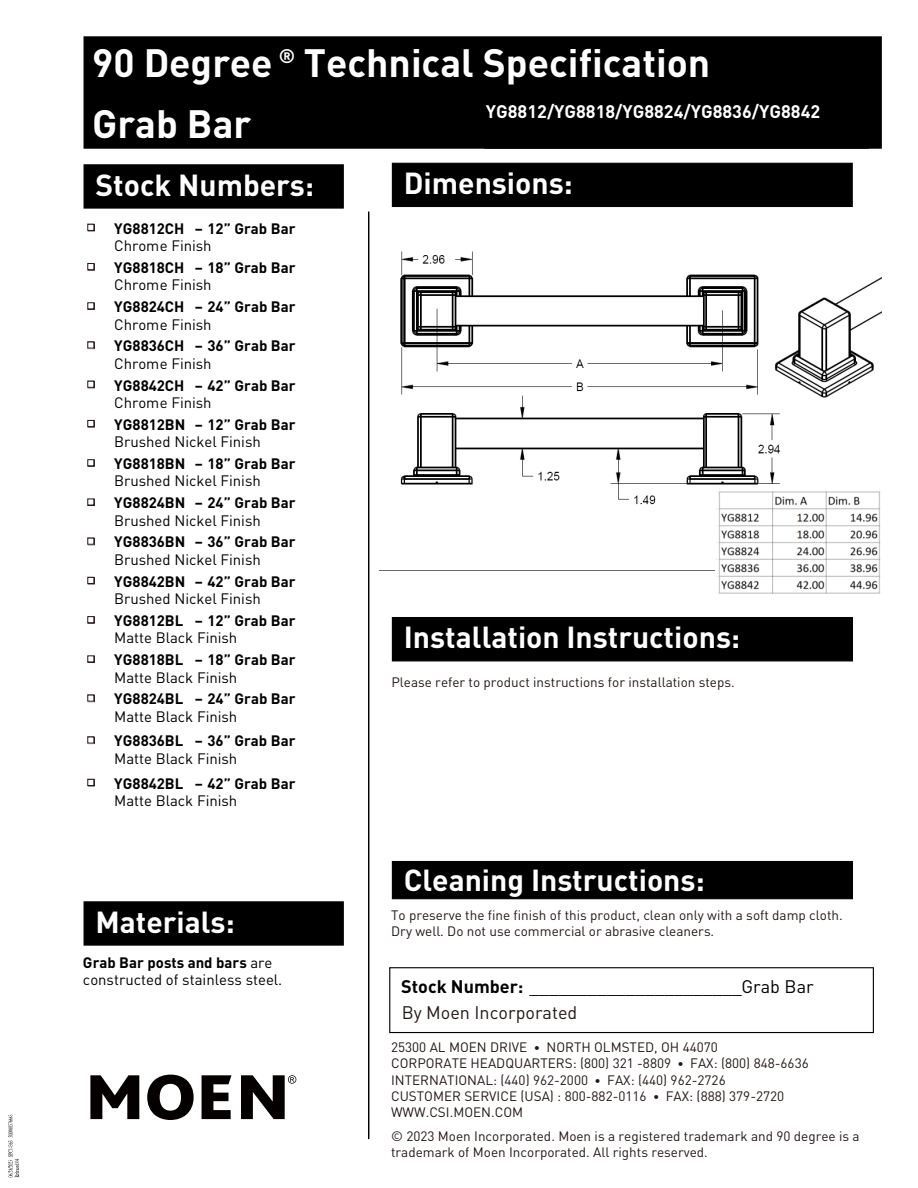
<style>
.page{position:relative;width:918px;height:1188px;background:#fff}
.page>*{position:absolute;margin:0;border:0;box-sizing:border-box;transform-origin:0 0}
.t1{font:700 39px "DIN Pro";color:#fff}
.t2{font:700 30px "DIN Pro";color:#fff}
.t3{font:18px "DIN Pro";color:#000}
.t4{font:700 18px "DIN Pro";color:#fff}
.t5{font:18px "DIN Pro";color:#231815}
.t6{font:15px/17.2px "DIN Pro";color:#000}
.t7{font:700 15px "DIN Pro";color:#000}
.t8{font:13.5px/16.2px "DIN Pro";color:#231815}
.t9{font:13.5px "DIN Pro";color:#231815}
.s1{font-weight:700}
.s2{font-size:12px}
</style>
<div class="page">
<div style="left:392px;top:861px;width:461px;height:38px;background:#000"></div>
<div style="left:389px;top:967px;width:485px;height:66px;background:#fff;border:1px solid #000"></div>
<div style="left:84px;top:901px;width:260px;height:45px;background:#000;border:1px solid #000"></div>
<div style="left:392px;top:617px;width:461px;height:44px;background:#000"></div>
<div style="left:84px;top:36px;width:798px;height:113px;background:#000;border:1px solid #000"></div>
<div style="left:368px;top:211px;width:1px;height:928px;border:1px solid #000"></div>
<div style="left:84px;top:164px;width:260px;height:45px;background:#000;border:1px solid #000"></div>
<div style="left:392px;top:163px;width:461px;height:44px;background:#000;border:1px solid #000"></div>
<div style="left:485px;top:100px;width:384px;height:49px;background:#000;border:1px solid #000"></div>
<img style="left:380px;top:251px;width:501px;height:320px">
<img style="left:716px;top:488px;width:165px;height:106px">
<svg style="left:90px;top:1075px;width:49px;height:44px"></svg>
<svg style="left:147px;top:1075px;width:47px;height:45px"></svg>
<svg style="left:202px;top:1075px;width:29px;height:44px"></svg>
<svg style="left:241px;top:1075px;width:55px;height:44px"></svg>
<svg style="left:87px;top:224px;width:8px;height:7px"></svg>
<div style="left:88px;top:224px;width:6px;height:7px;border:1px solid #231815"></div>
<svg style="left:87px;top:263px;width:8px;height:7px"></svg>
<div style="left:88px;top:263px;width:6px;height:7px;border:1px solid #231815"></div>
<svg style="left:87px;top:302px;width:8px;height:8px"></svg>
<svg style="left:87px;top:342px;width:8px;height:7px"></svg>
<svg style="left:87px;top:381px;width:8px;height:7px"></svg>
<div style="left:88px;top:381px;width:6px;height:7px;border:1px solid #231815"></div>
<svg style="left:87px;top:420px;width:8px;height:7px"></svg>
<div style="left:88px;top:420px;width:6px;height:7px;background:#fff"></div>
<div style="left:88px;top:420px;width:6px;height:7px;border:1px solid #231815"></div>
<svg style="left:87px;top:459px;width:8px;height:8px"></svg>
<div style="left:88px;top:459px;width:6px;height:7px;border:1px solid #231815"></div>
<svg style="left:87px;top:499px;width:8px;height:7px"></svg>
<svg style="left:87px;top:538px;width:8px;height:7px"></svg>
<svg style="left:87px;top:577px;width:8px;height:7px"></svg>
<div style="left:88px;top:577px;width:6px;height:7px;border:1px solid #231815"></div>
<svg style="left:87px;top:616px;width:8px;height:8px"></svg>
<div style="left:88px;top:616px;width:6px;height:7px;border:1px solid #231815"></div>
<svg style="left:87px;top:655px;width:8px;height:8px"></svg>
<svg style="left:87px;top:695px;width:8px;height:7px"></svg>
<svg style="left:87px;top:737px;width:8px;height:7px"></svg>
<svg style="left:87px;top:779px;width:8px;height:7px"></svg>
<div style="left:88px;top:779px;width:6px;height:7px;border:1px solid #231815"></div>
<svg style="left:8px;top:1115px;width:11px;height:62px"></svg>
<h1 class="t1" style="left:92px;top:30px;width:620px">90 Degree <sup>®</sup> Technical Specification</h1>
<h1 class="t1" style="left:92px;top:91px;width:161px">Grab Bar</h1>
<h3 class="t4" style="left:486px;top:97px;width:336px">YG8812/YG8818/YG8824/YG8836/YG8842</h3>
<h2 class="t2" style="left:95px;top:160px;width:220px">Stock Numbers:</h2>
<h2 class="t2" style="left:404px;top:158px;width:171px">Dimensions:</h2>
<p class="t7" style="left:114px;top:216px;width:183px">YG8812CH – 12” Grab Bar</p>
<p class="t6" style="left:114px;top:236px;width:99px">Chrome Finish</p>
<p class="t7" style="left:114px;top:255px;width:183px">YG8818CH – 18” Grab Bar</p>
<p class="t6" style="left:114px;top:275px;width:99px">Chrome Finish</p>
<p class="t7" style="left:114px;top:294px;width:183px">YG8824CH – 24” Grab Bar</p>
<p class="t6" style="left:114px;top:314px;width:99px">Chrome Finish</p>
<p class="t7" style="left:114px;top:333px;width:183px">YG8836CH – 36” Grab Bar</p>
<p class="t6" style="left:114px;top:353px;width:99px">Chrome Finish</p>
<p class="t7" style="left:114px;top:373px;width:183px">YG8842CH – 42” Grab Bar</p>
<p class="t6" style="left:114px;top:392px;width:99px">Chrome Finish</p>
<p class="t7" style="left:114px;top:412px;width:183px">YG8812BN – 12” Grab Bar</p>
<p class="t6" style="left:114px;top:432px;width:148px">Brushed Nickel Finish</p>
<p class="t7" style="left:114px;top:451px;width:183px">YG8818BN – 18” Grab Bar</p>
<p class="t6" style="left:114px;top:471px;width:148px">Brushed Nickel Finish</p>
<p class="t7" style="left:114px;top:490px;width:183px">YG8824BN – 24” Grab Bar</p>
<p class="t6" style="left:114px;top:510px;width:148px">Brushed Nickel Finish</p>
<p class="t7" style="left:114px;top:530px;width:183px">YG8836BN – 36” Grab Bar</p>
<p class="t6" style="left:114px;top:549px;width:148px">Brushed Nickel Finish</p>
<p class="t7" style="left:114px;top:569px;width:183px">YG8842BN – 42” Grab Bar</p>
<p class="t6" style="left:114px;top:589px;width:148px">Brushed Nickel Finish</p>
<p class="t7" style="left:114px;top:608px;width:183px">YG8812BL – 12” Grab Bar</p>
<p class="t6" style="left:114px;top:628px;width:125px">Matte Black Finish</p>
<p class="t7" style="left:114px;top:647px;width:183px">YG8818BL – 18” Grab Bar</p>
<p class="t6" style="left:114px;top:667px;width:125px">Matte Black Finish</p>
<p class="t7" style="left:114px;top:686px;width:183px">YG8824BL – 24” Grab Bar</p>
<p class="t6" style="left:114px;top:706px;width:125px">Matte Black Finish</p>
<p class="t7" style="left:114px;top:728px;width:183px">YG8836BL – 36” Grab Bar</p>
<p class="t6" style="left:114px;top:748px;width:125px">Matte Black Finish</p>
<p class="t7" style="left:114px;top:771px;width:183px">YG8842BL – 42” Grab Bar</p>
<p class="t6" style="left:114px;top:791px;width:125px">Matte Black Finish</p>
<h2 class="t2" style="left:95px;top:897px;width:141px">Materials:</h2>
<p class="t6" style="left:83px;top:952px;width:201px"><span class="s1">Grab Bar posts and bars</span> are constructed of stainless steel.</p>
<h2 class="t2" style="left:404px;top:612px;width:338px">Installation Instructions:</h2>
<p class="t9" style="left:391px;top:673px;width:345px">Please refer to product instructions for installation steps.</p>
<h2 class="t2" style="left:404px;top:855px;width:303px">Cleaning Instructions:</h2>
<p class="t8" style="left:391px;top:906px;width:453px">To preserve the fine finish of this product, clean only with a soft damp cloth.<br>Dry well. Do not use commercial or abrasive cleaners.</p>
<h3 class="t3" style="left:401px;top:972px;width:414px"><span class="s1">Stock Number:</span> ______________________Grab Bar</h3>
<h3 class="t5" style="left:402px;top:998px;width:177px">By Moen Incorporated</h3>
<p class="t8" style="left:391px;top:1038px;width:419px">25300 AL MOEN DRIVE <span class="s2">•</span> NORTH OLMSTED, OH 44070<br>CORPORATE HEADQUARTERS: (800) 321 -8809 <span class="s2">•</span> FAX: (800) 848-6636<br>INTERNATIONAL: (440) 962-2000 <span class="s2">•</span> FAX: (440) 962-2726<br>CUSTOMER SERVICE (USA) : 800-882-0116 <span class="s2">•</span> FAX: (888) 379-2720<br>WWW.CSI.MOEN.COM</p>
<p class="t8" style="left:391px;top:1126px;width:470px">© 2023 Moen Incorporated. Moen is a registered trademark and 90 degree is a trademark of Moen Incorporated. All rights reserved.</p>
</div>
